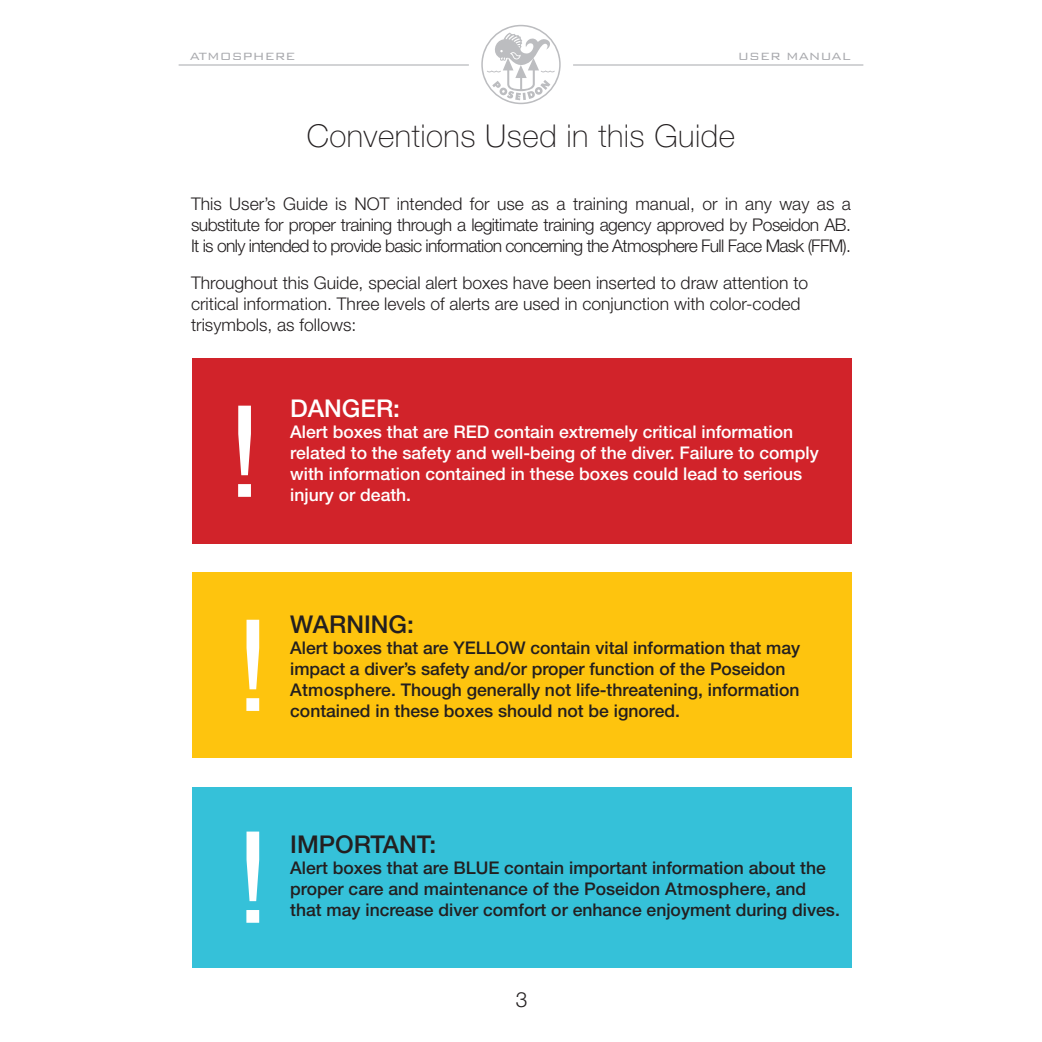
<style>
.page{position:relative;width:1042px;height:1042px;background:#fff}
.page>*{position:absolute;margin:0;border:0;box-sizing:border-box;transform-origin:0 0}
.Chapter-body_10_14{font:100 31.5px "Helvetica Neue LT Std";letter-spacing:.015em;color:#231f20}
.Alert_Box{font:500 24.5px "Helvetica Neue LT Std";color:#231f20}
.Alert_Box-2{font:500 24.5px "Helvetica Neue LT Std";color:#fff}
.t1{font:300 21px "Helvetica Neue LT Std";color:#231f20}
.Body_Text{font:300 17.5px/21px "Helvetica Neue LT Std";color:#231f20;text-align:justify}
.t2{font:500 17.5px/21px "Helvetica Neue LT Std";color:#231f20}
.t3{font:500 17.5px/21px "Helvetica Neue LT Std";color:#fff}
.t4{font:300 14px "Bank Gothic BT";color:#a8a9ad}
</style>
<div class="page">
<svg style="left:481px;top:25px;width:80px;height:79px"></svg>
<hr style="left:179px;top:64px;width:290px;height:2px;background:#bcbdc0">
<hr style="left:573px;top:64px;width:290px;height:2px;background:#bcbdc0">
<div style="left:192px;top:358px;width:660px;height:186px;background:#d1232a"></div>
<svg style="left:238px;top:406px;width:13px;height:91px"></svg>
<div style="left:192px;top:573px;width:660px;height:185px;background:#fec40e"></div>
<div style="left:192px;top:787px;width:660px;height:180px;background:#35c1d9"></div>
<svg style="left:246px;top:831px;width:13px;height:92px"></svg>
<svg style="left:246px;top:620px;width:13px;height:91px"></svg>
<p class="t4" style="left:190px;top:49px;width:107px">ATMOSPHERE</p>
<p class="t4" style="left:738px;top:49px;width:115px">USER MANUAL</p>
<p class="Chapter-body_10_14" style="left:307px;top:117px;width:430px">Conventions Used in this Guide</p>
<p class="Body_Text" style="left:191px;top:193px;width:661px">This User’s Guide is NOT intended for use as a training manual, or in any way as a substitute for proper training through a legitimate training agency approved by Poseidon AB.<br>It is only intended to provide basic information concerning the Atmosphere Full Face Mask (FFM).</p>
<p class="Body_Text" style="left:191px;top:271px;width:619px;text-align:left">Throughout this Guide, special alert boxes have been inserted to draw attention to critical information. Three levels of alerts are used in conjunction with color-coded trisymbols, as follows:</p>
<p class="Alert_Box-2" style="left:290px;top:393px;width:111px">DANGER:</p>
<p class="t3" style="left:290px;top:421px;width:530px">Alert boxes that are RED contain extremely critical information related to the safety and well-being of the diver. Failure to comply with information contained in these boxes could lead to serious injury or death.</p>
<p class="Alert_Box" style="left:290px;top:609px;width:125px">WARNING:</p>
<p class="t2" style="left:290px;top:637px;width:511px">Alert boxes that are YELLOW contain vital information that may impact a diver’s safety and/or proper function of the Poseidon Atmosphere. Though generally not life-threatening, information contained in these boxes should not be ignored.</p>
<p class="Alert_Box" style="left:290px;top:829px;width:147px">IMPORTANT:</p>
<p class="t2" style="left:290px;top:856px;width:551px">Alert boxes that are BLUE contain important information about the proper care and maintenance of the Poseidon Atmosphere, and that may increase diver comfort or enhance enjoyment during dives.</p>
<p class="t1" style="left:516px;top:987px;width:13px">3</p>
</div>
